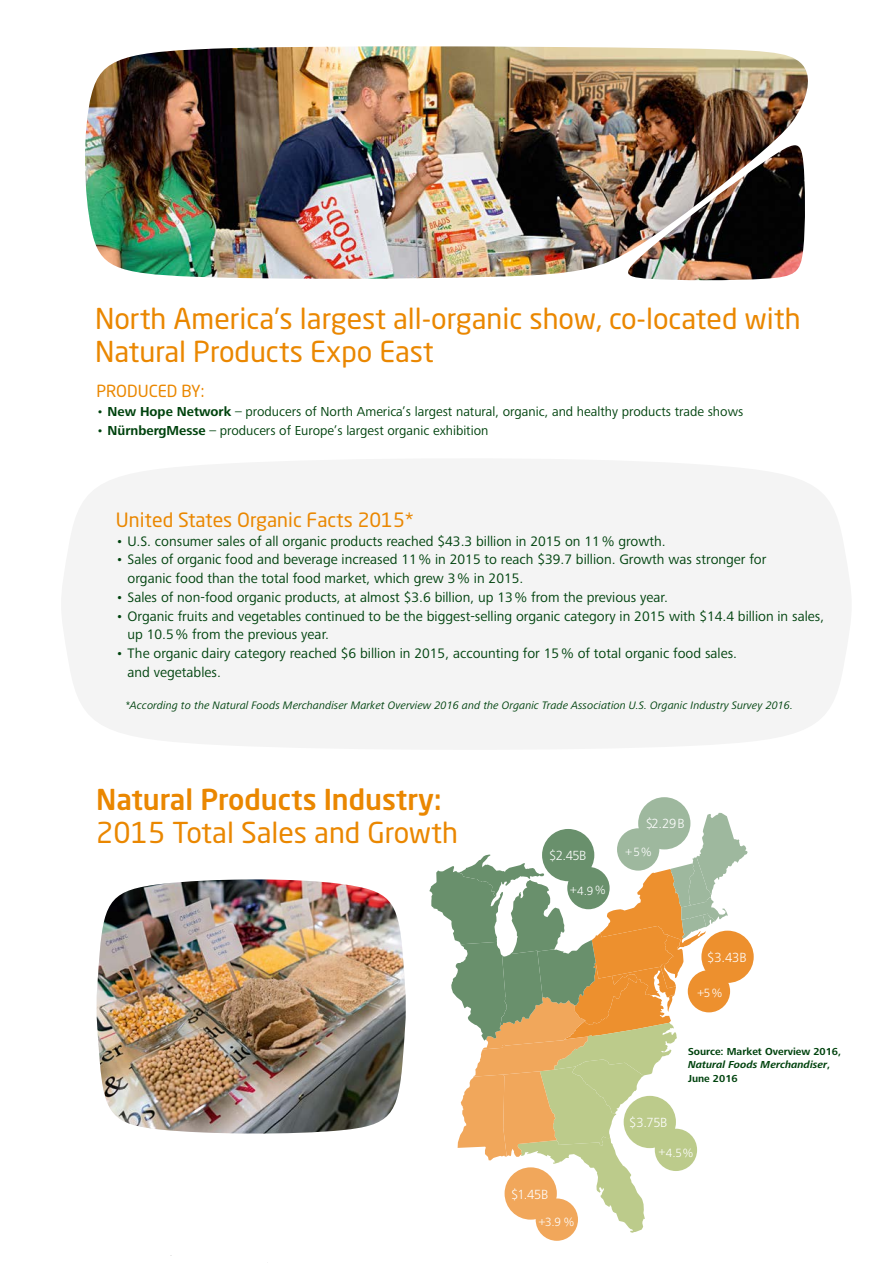
<style>
.page{position:relative;width:893px;height:1263px;background:#fff}
.page>*{position:absolute;margin:0;border:0;box-sizing:border-box;transform-origin:0 0}
.Frutier_Next_-_9pt{font:28.5px/33px "Neo Sans Pro";color:#ea8700}
.Frutier_Next_-_9pt-2{font:500 28.5px/33px "Neo Sans Pro";color:#ea8700}
.Frutier_Next_-_9pt-3{font:19.5px "Neo Sans Pro";color:#ea8700}
.Frutier_Next_-_9pt-4{font:16.5px "Neo Sans Pro";color:#ea8700}
.Frutier_Next_-_9pt-5{font:14.25px/18.8px "Frutiger Next Pro";color:#00430e}
.t1{font:300 13.8px "Frutiger Next LT";letter-spacing:-.02em;color:#fff}
.Frutier_Next_-_9pt-6{font:13.5px "Frutiger Next Pro";color:#00430e}
.t2{font:300 12.45px "Frutiger Next LT";color:#fff}
.Frutier_Next_-_9pt-7{font:italic 11.25px "Frutiger Next LT";color:#00430e}
.Frutier_Next_-_9pt-8{font:700 10.5px/13.5px "Frutiger Next LT";color:#00430e}
.s1{font-family:"Frutiger Next LT";font-weight:700}
.s2{font-weight:400}
.s3{font-family:"Frutiger Next LTW1 G";font-style:italic}
</style>
<div class="page">
<div style="left:62px;top:459px;width:789px;height:290px;background:#f4f4f4"></div>
<svg style="left:429px;top:813px;width:318px;height:420px"></svg>
<div style="left:542px;top:829px;width:52px;height:52px;background:#69906c;border-radius:50%"></div>
<div style="left:701px;top:931px;width:53px;height:52px;background:#ed902e;border-radius:50%"></div>
<div style="left:638px;top:797px;width:52px;height:52px;background:#9eb89e;border-radius:50%"></div>
<div style="left:505px;top:1167px;width:52px;height:52px;background:#f1a75b;border-radius:50%"></div>
<div style="left:567px;top:867px;width:43px;height:42px;background:#69906c;border-radius:50%"></div>
<div style="left:617px;top:828px;width:42px;height:42px;background:#9eb89e;border-radius:50%"></div>
<div style="left:688px;top:970px;width:42px;height:42px;background:#ed902e;border-radius:50%"></div>
<div style="left:655px;top:1129px;width:42px;height:42px;background:#bccb8b;border-radius:50%"></div>
<div style="left:536px;top:1198px;width:42px;height:43px;background:#f1a75b;border-radius:50%"></div>
<img style="left:96px;top:879px;width:310px;height:255px">
<img style="left:85px;top:46px;width:723px;height:235px">
<p class="Frutier_Next_-_9pt" style="left:95px;top:301px;width:707px">North America’s largest all-organic show, co-located with<br>Natural Products Expo East</p>
<p class="Frutier_Next_-_9pt-4" style="left:97px;top:381px;width:109px">PRODUCED BY:</p>
<p class="Frutier_Next_-_9pt-6" style="left:97px;top:404px;width:648px">• <span class="s1">New Hope Network</span> – producers of North America’s largest natural, organic, and healthy products trade shows</p>
<p class="Frutier_Next_-_9pt-6" style="left:97px;top:423px;width:393px">• <span class="s1">NürnbergMesse</span> – producers of Europe’s largest organic exhibition</p>
<p class="Frutier_Next_-_9pt-3" style="left:116px;top:508px;width:299px">United States Organic Facts 2015*</p>
<p class="Frutier_Next_-_9pt-5" style="left:116px;top:532px;width:551px">• U.S. consumer sales of all organic products reached $43.3 billion in 2015 on 11% growth.</p>
<p class="Frutier_Next_-_9pt-5" style="left:116px;top:550px;width:652px">• Sales of organic food and beverage increased 11% in 2015 to reach $39.7 billion. Growth was stronger for</p>
<p class="Frutier_Next_-_9pt-5" style="left:128px;top:569px;width:397px">organic food than the total food market, which grew 3% in 2015.</p>
<p class="Frutier_Next_-_9pt-5" style="left:116px;top:588px;width:554px">• Sales of non-food organic products, at almost $3.6 billion, up 13% from the previous year.</p>
<p class="Frutier_Next_-_9pt-5" style="left:128px;top:607px;width:698px;text-indent:-12px">• Organic fruits and vegetables continued to be the biggest-selling organic category in 2015 with $14.4 billion in sales, up 10.5% from the previous year.</p>
<p class="Frutier_Next_-_9pt-5" style="left:128px;top:644px;width:611px;text-indent:-12px">• The organic dairy category reached $6 billion in 2015, accounting for 15% of total organic food sales. and vegetables.</p>
<p class="Frutier_Next_-_9pt-7" style="left:125px;top:699px;width:669px">*According to the Natural Foods Merchandiser Market Overview 2016 and the Organic Trade Association U.S. Organic Industry Survey 2016.</p>
<p class="Frutier_Next_-_9pt-2" style="left:96px;top:783px;width:363px">Natural Products Industry:<br><span class="s2">2015 Total Sales and Growth</span></p>
<p class="t1" style="left:646px;top:816px;width:41px">$2.29B</p>
<p class="t1" style="left:549px;top:847px;width:39px">$2.45B</p>
<p class="t2" style="left:625px;top:845px;width:28px">+5%</p>
<p class="t2" style="left:570px;top:883px;width:37px">+4.9%</p>
<p class="t1" style="left:511px;top:1186px;width:39px">$1.45B</p>
<p class="t2" style="left:539px;top:1215px;width:37px">+3.9 %</p>
<p class="t1" style="left:707px;top:950px;width:41px">$3.43B</p>
<p class="t2" style="left:697px;top:986px;width:26px">+5%</p>
<p class="t1" style="left:629px;top:1115px;width:40px">$3.75B</p>
<p class="Frutier_Next_-_9pt-8" style="left:688px;top:1044px;width:155px">Source: Market Overview 2016,<br><span class="s3">Natural Foods Merchandiser</span>,<br>June 2016</p>
<p class="t2" style="left:659px;top:1146px;width:36px">+4.5%</p>
</div>
